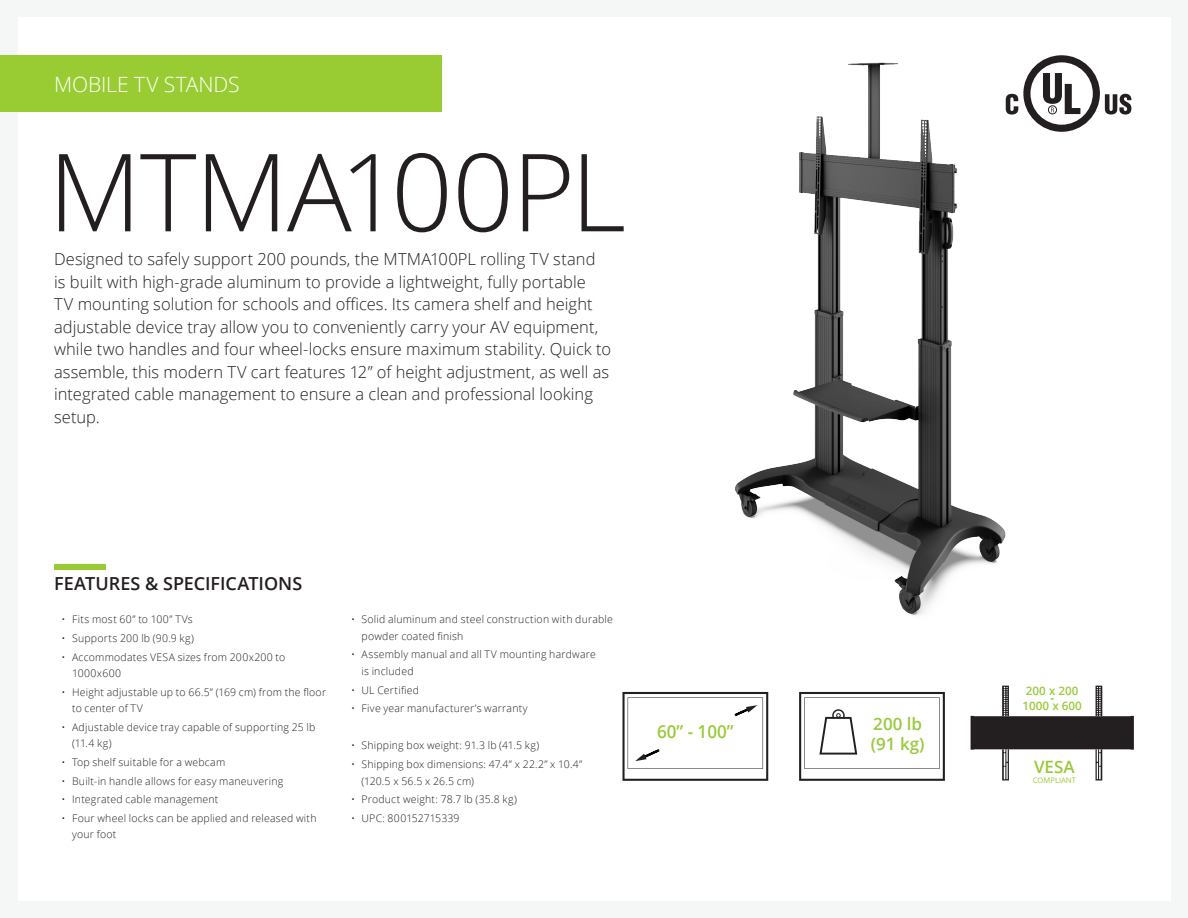
<style>
.page{position:relative;width:1188px;height:918px;background:#f5f7f7}
.page>*{position:absolute;margin:0;border:0;box-sizing:border-box;transform-origin:0 0}
.Model_Title{font:300 108px "Open Sans";letter-spacing:-.015em;color:#231f20}
.Title_Green_Bar{font:300 21px "Open Sans";letter-spacing:-.005em;color:#fff}
.t1{font:600 18px "Open Sans";color:#231f20}
.t2{font:600 18px "Open Sans";color:#99ca3b;scale:.95 1}
.t3{font:600 16.95px/20.4px "Open Sans";color:#99ca3b}
.Text_Description{font:300 16.5px/22.5px "Open Sans";color:#231f20}
.t4{font:600 11.7px/14px "Open Sans";color:#99ca3b}
.t5{font:700 11.7px "Open Sans";color:#99ca3b}
.t6{font:300 10.5px/16.5px "Open Sans";letter-spacing:.02em;color:#231f20}
.t7{font:7.65px "Open Sans";color:#99ca3b}
</style>
<div class="page">
<div style="left:18px;top:17px;width:1152px;height:883px;background:#fff"></div>
<div style="left:0;top:55px;width:442px;height:57px;background:#9c3"></div>
<div style="left:54px;top:564px;width:52px;height:5px;background:#9c3"></div>
<img style="left:735px;top:62px;width:271px;height:554px">
<svg style="left:799px;top:692px;width:146px;height:89px"></svg>
<svg style="left:622px;top:692px;width:146px;height:89px"></svg>
<svg style="left:971px;top:686px;width:163px;height:95px"></svg>
<svg style="left:1006px;top:55px;width:126px;height:77px"></svg>
<p class="Title_Green_Bar" style="left:54px;top:70px;width:187px">MOBILE TV STANDS</p>
<p class="Model_Title" style="left:48px;top:118px;width:579px">MTMA100PL</p>
<p class="Text_Description" style="left:54px;top:247px;width:558px">Designed to safely support 200 pounds, the MTMA100PL rolling TV stand<br>is built with high-grade aluminum to provide a lightweight, fully portable<br>TV mounting solution for schools and offices. Its camera shelf and height adjustable device tray allow you to conveniently carry your AV equipment, while two handles and four wheel-locks ensure maximum stability. Quick to assemble, this modern TV cart features 12” of height adjustment, as well as integrated cable management to ensure a clean and professional looking setup.</p>
<h3 class="t1" style="left:54px;top:571px;width:250px">FEATURES &amp; SPECIFICATIONS</h3>
<p class="t6" style="left:62px;top:611px;width:133px">• Fits most 60” to 100” TVs</p>
<p class="t6" style="left:62px;top:630px;width:134px">• Supports 200 lb (90.9 kg)</p>
<p class="t6" style="left:72px;top:648px;width:215px;text-indent:-10px">• Accommodates VESA sizes from 200x200 to<br>1000x600</p>
<p class="t6" style="left:72px;top:683px;width:255px;text-indent:-10px">• Height adjustable up to 66.5” (169 cm) from the floor to center of TV</p>
<p class="t6" style="left:72px;top:718px;width:245px;text-indent:-10px">• Adjustable device tray capable of supporting 25 lb (11.4 kg)</p>
<p class="t6" style="left:62px;top:754px;width:165px">• Top shelf suitable for a webcam</p>
<p class="t6" style="left:62px;top:772px;width:223px">• Built-in handle allows for easy maneuvering</p>
<p class="t6" style="left:62px;top:791px;width:158px">• Integrated cable management</p>
<p class="t6" style="left:72px;top:810px;width:246px;text-indent:-10px">• Four wheel locks can be applied and released with your foot</p>
<p class="t6" style="left:362px;top:611px;width:253px;text-indent:-10px">• Solid aluminum and steel construction with durable powder coated finish</p>
<p class="t6" style="left:362px;top:646px;width:236px;text-indent:-10px">• Assembly manual and all TV mounting hardware is included</p>
<p class="t6" style="left:351px;top:681px;width:70px">• UL Certified</p>
<p class="t6" style="left:351px;top:700px;width:178px">• Five year manufacturer’s warranty</p>
<p class="t6" style="left:351px;top:737px;width:190px">• Shipping box weight: 91.3 lb (41.5 kg)</p>
<p class="t6" style="left:362px;top:756px;width:222px;text-indent:-10px">• Shipping box dimensions: 47.4” x 22.2” x 10.4” (120.5 x 56.5 x 26.5 cm)</p>
<p class="t6" style="left:351px;top:791px;width:167px">• Product weight: 78.7 lb (35.8 kg)</p>
<p class="t6" style="left:351px;top:810px;width:110px">• UPC: 800152715339</p>
<p class="t2" style="left:657px;top:719px;width:82px">60” - 100”</p>
<p class="t3" style="left:871px;top:713px;width:55px">200 lb (91 kg)</p>
<p class="t4" style="left:1023px;top:684px;width:61px">200 x 200<br>1000 x 600</p>
<p class="t5" style="left:1050px;top:689px;width:5px">-</p>
<p class="t3" style="left:1034px;top:757px;width:42px">VESA</p>
<p class="t7" style="left:1033px;top:775px;width:45px">COMPLIANT</p>
</div>
